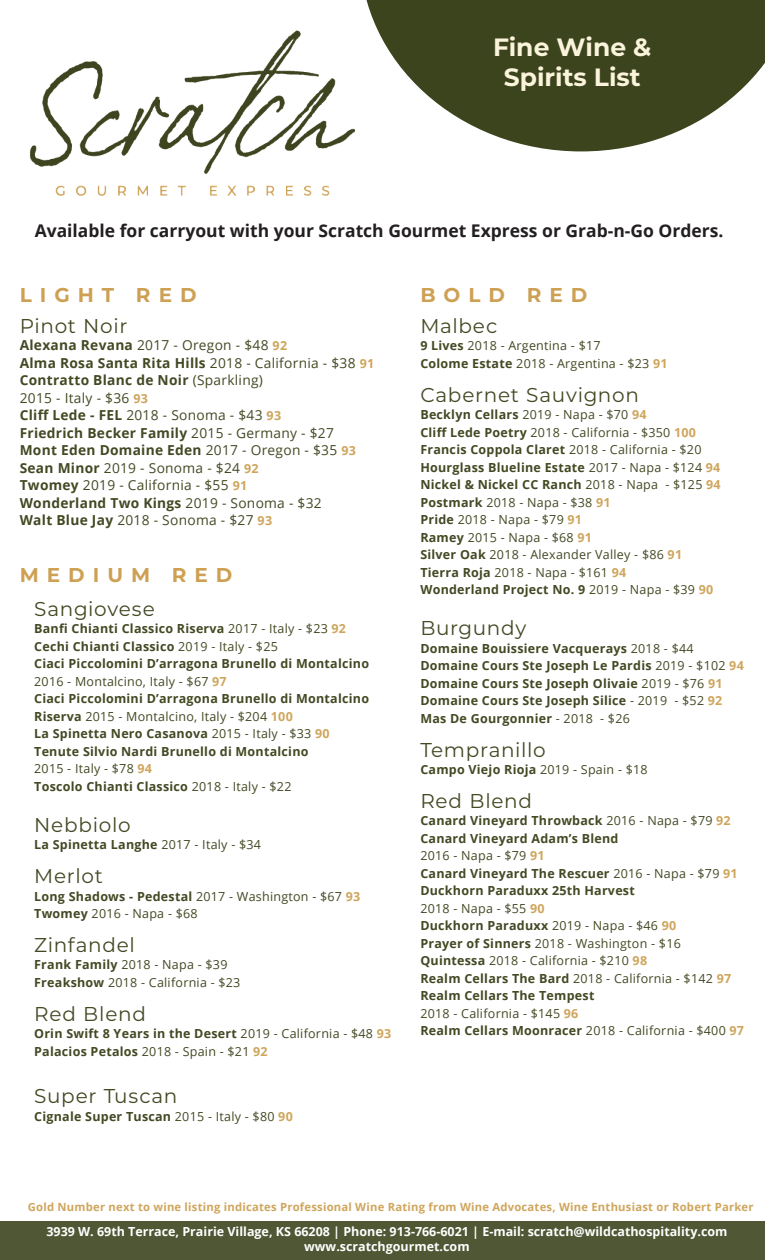
<style>
.page{position:relative;width:765px;height:1260px;background:#fff}
.page>*{position:absolute;margin:0;border:0;box-sizing:border-box;transform-origin:0 0}
.t1{font:700 25px/30px "Montserrat";color:#fbf4dc;text-align:center}
.t2{font:20px "Montserrat";letter-spacing:.035em;color:#434923}
.t3{font:700 20px "Montserrat";letter-spacing:.4em;color:#cda054}
.t4{font:700 17.5px "Open Sans";color:#231f20}
.t5{font:13.75px/17.5px "Open Sans";letter-spacing:.02em;color:#434923}
.t6{font:700 13.75px "Open Sans";letter-spacing:.02em;color:#434923}
.t7{font:700 12.5px/17.5px "Open Sans";letter-spacing:.02em;color:#434923;text-align:justify}
.t8{font:12.5px "Open Sans";letter-spacing:.02em;color:#434923}
.t9{font:700 12.5px/15px "Open Sans";color:#fff;text-align:center}
.t10{font:700 11.25px "Open Sans";letter-spacing:.02em;color:#cfa55c}
.s1{font-weight:700}
.s2{font-weight:700;font-size:12.5px;color:#cfa55c}
.s3{font-weight:400}
.s4{font-size:12.5px;color:#cfa55c}
.s5{color:#cfa55c}
.s6{font-weight:700;color:#cfa55c}
</style>
<div class="page">
<svg style="left:366px;top:0;width:399px;height:151px;fill:#3c441d"></svg>
<img style="left:30px;top:30px;width:326px;height:166px">
<div style="left:0;top:1222px;width:765px;height:38px;background:#4f5734"></div>
<p class="t1" style="left:493px;top:30px;width:160px">Fine Wine &amp;<br>Spirits List</p>
<p class="t4" style="left:35px;top:218px;width:690px">Available for carryout with your Scratch Gourmet Express or Grab-n-Go Orders.</p>
<p class="t3" style="left:20px;top:281px;width:178px">LIGHT RED</p>
<p class="t3" style="left:420px;top:280px;width:169px">BOLD RED</p>
<p class="t2" style="left:20px;top:312px;width:109px">Pinot Noir</p>
<p class="t5" style="left:20px;top:336px;width:269px"><span class="s1">Alexana Revana</span> 2017 - Oregon - $48 <span class="s2">92</span></p>
<p class="t6" style="left:20px;top:353px;width:356px">Alma Rosa Santa Rita Hills <span class="s3">2018 - California - $38</span> <span class="s4">91</span></p>
<p class="t6" style="left:20px;top:371px;width:245px">Contratto Blanc de Noir <span class="s3">(Sparkling)</span></p>
<p class="t5" style="left:20px;top:389px;width:130px">2015 - Italy - $36 <span class="s2">93</span></p>
<p class="t5" style="left:20px;top:406px;width:263px"><span class="s1">Cliff Lede - FEL</span> 2018 - Sonoma - $43 <span class="s2">93</span></p>
<p class="t6" style="left:20px;top:423px;width:316px">Friedrich Becker Family <span class="s3">2015 - Germany - $27</span></p>
<p class="t5" style="left:20px;top:441px;width:338px"><span class="s1">Mont Eden Domaine Eden</span> 2017 - Oregon - $35 <span class="s2">93<br></span><span class="s1">Sean Minor</span> 2019 - Sonoma - $24 <span class="s2">92</span></p>
<p class="t5" style="left:20px;top:476px;width:229px"><span class="s1">Twomey</span> 2019 - California - $55 <span class="s2">91</span></p>
<p class="t6" style="left:20px;top:493px;width:304px">Wonderland Two Kings <span class="s3">2019 - Sonoma - $32</span></p>
<p class="t5" style="left:20px;top:511px;width:254px"><span class="s1">Walt Blue Jay</span> 2018 - Sonoma - $27 <span class="s2">93</span></p>
<p class="t3" style="left:20px;top:561px;width:214px">MEDIUM RED</p>
<p class="t2" style="left:34px;top:595px;width:122px">Sangiovese</p>
<p class="t7" style="left:34px;top:620px;width:313px">Banfi Chianti Classico Riserva <span class="s3">2017 - Italy - $23</span> <span class="s5">92</span></p>
<p class="t7" style="left:34px;top:637px;width:245px">Cechi Chianti Classico <span class="s3">2019 - Italy - $25</span></p>
<p class="t7" style="left:34px;top:655px;width:336px">Ciaci Piccolomini D’arragona Brunello di Montalcino</p>
<p class="t8" style="left:34px;top:673px;width:194px">2016 - Montalcino, Italy - $67 <span class="s6">97</span></p>
<p class="t7" style="left:34px;top:690px;width:336px">Ciaci Piccolomini D’arragona Brunello di Montalcino</p>
<p class="t8" style="left:34px;top:708px;width:260px"><span class="s1">Riserva</span> 2015 - Montalcino, Italy - $204 <span class="s6">100</span></p>
<p class="t7" style="left:34px;top:725px;width:297px">La Spinetta Nero Casanova <span class="s3">2015 - Italy - $33</span> <span class="s5">90</span></p>
<p class="t7" style="left:34px;top:742px;width:276px">Tenute Silvio Nardi Brunello di Montalcino</p>
<p class="t8" style="left:34px;top:760px;width:119px">2015 - Italy - $78 <span class="s6">94</span></p>
<p class="t7" style="left:34px;top:777px;width:259px">Toscolo Chianti Classico <span class="s3">2018 - Italy - $22</span></p>
<p class="t2" style="left:34px;top:811px;width:98px">Nebbiolo</p>
<p class="t7" style="left:34px;top:836px;width:228px">La Spinetta Langhe <span class="s3">2017 - Italy - $34</span></p>
<p class="t2" style="left:34px;top:862px;width:70px">Merlot</p>
<p class="t7" style="left:34px;top:887px;width:328px">Long Shadows - Pedestal <span class="s3">2017 - Washington - $67</span> <span class="s5">93</span></p>
<p class="t8" style="left:34px;top:905px;width:165px"><span class="s1">Twomey</span> 2016 - Napa - $68</p>
<p class="t2" style="left:34px;top:931px;width:102px">Zinfandel</p>
<p class="t8" style="left:34px;top:956px;width:195px"><span class="s1">Frank Family</span> 2018 - Napa - $39</p>
<p class="t8" style="left:34px;top:974px;width:208px"><span class="s1">Freakshow</span> 2018 - California - $23</p>
<p class="t2" style="left:34px;top:1000px;width:113px">Red Blend</p>
<p class="t7" style="left:34px;top:1025px;width:359px">Orin Swift 8 Years in the Desert <span class="s3">2019 - California - $48</span> <span class="s5">93</span></p>
<p class="t7" style="left:34px;top:1042px;width:235px">Palacios Petalos <span class="s3">2018 - Spain - $21</span> <span class="s5">92</span></p>
<p class="t2" style="left:34px;top:1082px;width:145px">Super Tuscan</p>
<p class="t7" style="left:34px;top:1107px;width:260px">Cignale Super Tuscan <span class="s3">2015 - Italy - $80</span> <span class="s5">90</span></p>
<p class="t2" style="left:420px;top:312px;width:78px">Malbec</p>
<p class="t8" style="left:420px;top:337px;width:182px"><span class="s1">9 Lives</span> 2018 - Argentina - $17</p>
<p class="t8" style="left:420px;top:355px;width:249px"><span class="s1">Colome Estate</span> 2018 - Argentina - $23 <span class="s6">91</span></p>
<p class="t2" style="left:420px;top:381px;width:220px">Cabernet Sauvignon</p>
<p class="t7" style="left:420px;top:405px;width:228px">Becklyn Cellars <span class="s3">2019 - Napa - $70</span> <span class="s5">94</span></p>
<p class="t8" style="left:420px;top:423px;width:277px"><span class="s1">Cliff Lede Poetry</span> 2018 - California - $350 <span class="s6">100</span></p>
<p class="t7" style="left:420px;top:440px;width:283px">Francis Coppola Claret <span class="s3">2018 - California - $20</span></p>
<p class="t7" style="left:420px;top:458px;width:302px">Hourglass Blueline Estate <span class="s3">2017 - Napa - $124</span> <span class="s5">94<br></span>Nickel &amp; Nickel CC Ranch <span class="s3">2018 - Napa - $125</span> <span class="s5">94<br></span>Postmark <span class="s3">2018 - Napa - $38</span> <span class="s5">91</span></p>
<p class="t8" style="left:420px;top:511px;width:163px"><span class="s1">Pride</span> 2018 - Napa - $79 <span class="s6">91</span></p>
<p class="t8" style="left:420px;top:528px;width:173px"><span class="s1">Ramey</span> 2015 - Napa - $68 <span class="s6">91</span></p>
<p class="t8" style="left:420px;top:546px;width:263px"><span class="s1">Silver Oak</span> 2018 - Alexander Valley - $86 <span class="s6">91</span></p>
<p class="t8" style="left:420px;top:563px;width:207px"><span class="s1">Tierra Roja</span> 2018 - Napa - $161 <span class="s6">94</span></p>
<p class="t7" style="left:420px;top:580px;width:294px">Wonderland Project No. 9 <span class="s3">2019 - Napa - $39</span> <span class="s5">90</span></p>
<p class="t2" style="left:420px;top:614px;width:108px">Burgundy</p>
<p class="t7" style="left:420px;top:639px;width:275px">Domaine Bouissiere Vacquerays <span class="s3">2018 - $44</span></p>
<p class="t7" style="left:420px;top:657px;width:325px">Domaine Cours Ste Joseph Le Pardis <span class="s3">2019 - $102</span> <span class="s5">94</span></p>
<p class="t7" style="left:420px;top:674px;width:304px">Domaine Cours Ste Joseph Olivaie <span class="s3">2019 - $76</span> <span class="s5">91</span></p>
<p class="t7" style="left:420px;top:692px;width:304px">Domaine Cours Ste Joseph Silice <span class="s3">- 2019 - $52</span> <span class="s5">92</span></p>
<p class="t7" style="left:420px;top:709px;width:211px">Mas De Gourgonnier <span class="s3">- 2018 - $26</span></p>
<p class="t2" style="left:420px;top:736px;width:127px">Tempranillo</p>
<p class="t7" style="left:420px;top:760px;width:229px">Campo Viejo Rioja <span class="s3">2019 - Spain - $18</span></p>
<p class="t2" style="left:420px;top:787px;width:113px">Red Blend</p>
<p class="t7" style="left:420px;top:812px;width:312px">Canard Vineyard Throwback <span class="s3">2016 - Napa - $79</span> <span class="s5">92<br></span>Canard Vineyard Adam’s Blend</p>
<p class="t8" style="left:420px;top:847px;width:126px">2016 - Napa - $79 <span class="s6">91</span></p>
<p class="t7" style="left:420px;top:864px;width:319px">Canard Vineyard The Rescuer <span class="s3">2016 - Napa - $79</span> <span class="s5">91</span></p>
<p class="t7" style="left:420px;top:882px;width:216px">Duckhorn Paraduxx 25th Harvest</p>
<p class="t8" style="left:420px;top:900px;width:126px">2018 - Napa - $55 <span class="s6">90</span></p>
<p class="t7" style="left:420px;top:917px;width:258px">Duckhorn Paraduxx <span class="s3">2019 - Napa - $46</span> <span class="s5">90</span></p>
<p class="t8" style="left:420px;top:935px;width:262px"><span class="s1">Prayer of Sinners</span> 2018 - Washington - $16</p>
<p class="t8" style="left:420px;top:952px;width:228px"><span class="s1">Quintessa</span> 2018 - California - $210 <span class="s6">98</span></p>
<p class="t8" style="left:420px;top:970px;width:312px"><span class="s1">Realm Cellars The Bard</span> 2018 - California - $142 <span class="s6">97</span></p>
<p class="t7" style="left:420px;top:987px;width:176px">Realm Cellars The Tempest</p>
<p class="t8" style="left:420px;top:1005px;width:160px">2018 - California - $145 <span class="s6">96</span></p>
<p class="t7" style="left:420px;top:1022px;width:325px">Realm Cellars Moonracer <span class="s3">2018 - California - $400</span> <span class="s5">97</span></p>
<p class="t10" style="left:28px;top:1199px;width:727px">Gold Number next to wine listing indicates Professional Wine Rating from Wine Advocates, Wine Enthusiast or Robert Parker</p>
<p class="t9" style="left:46px;top:1224px;width:683px">3939 W. 69th Terrace, Prairie Village, KS 66208 | Phone: 913-766-6021 | E-mail: scratch@wildcathospitality.com www.scratchgourmet.com</p>
</div>
